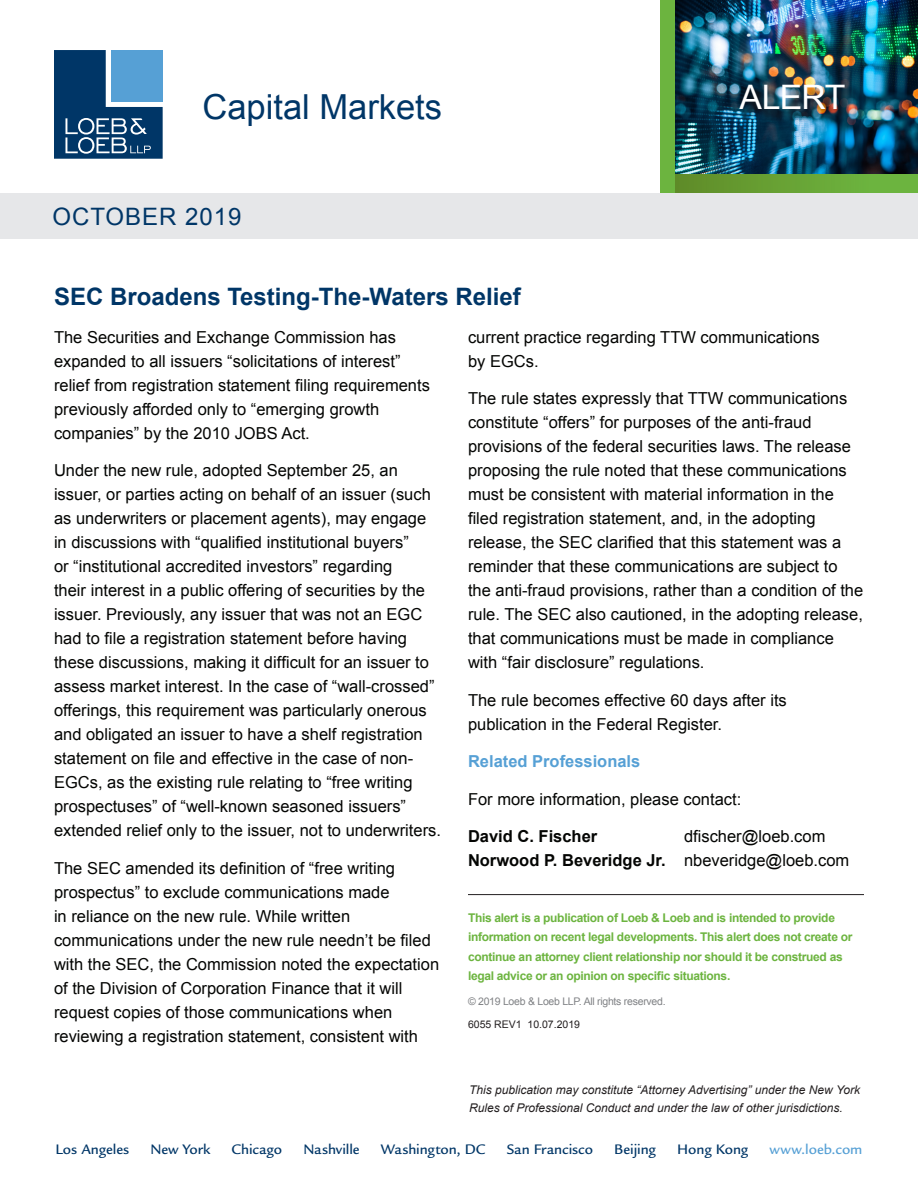
<style>
.page{position:relative;width:918px;height:1188px;background:#fff}
.page>*{position:absolute;margin:0;border:0;box-sizing:border-box;transform-origin:0 0}
._01_Alert_Practice{font:34.5px "Arial";color:#003667}
.t1{font:33.75px "Arial";letter-spacing:-.025em;color:#fff}
._03_Alert_Title{font:700 24px "Arial";color:#003667}
._02_Alert_Date{font:24px "Arial";letter-spacing:.04em;color:#003667}
._04_Body{font:16.5px/24px "Arial";color:#040503}
._09_Attorney_Contact{font:700 16.5px "Arial";color:#040503}
._05_Body_Subhead{font:700 16.5px "Arial";color:#56a0d5}
._09_Attorney_Contact-2{font:16.5px "Arial";color:#040503}
.t2{font:500 15px "Legacy Sans Std";letter-spacing:-.005em;color:#003667}
.t3{font:500 15px "Legacy Sans Std";color:#56a0d5}
._09b_This_Alert{font:700 12px/19.5px "Arial";letter-spacing:-.025em;color:#6cb43f}
._09a_This_Publicatio{font:italic 12px/18px "Arial";color:#231f20}
._09c_Copyright_blurb{font:10.5px "Arial";letter-spacing:-.025em;color:#808285}
.t4{font:10.5px "Arial";color:#231f20}
.s1{font-weight:400}
</style>
<div class="page">
<div style="left:672px;top:0;width:246px;height:198px;background:linear-gradient(to right,#618c28,#6eba42)"></div>
<img style="left:675px;top:0;width:243px;height:173px">
<div style="left:660px;top:0;width:15px;height:198px;background:#6cb43f"></div>
<div style="left:739px;top:84px;width:120px;height:39px;background:#231f20;opacity:.75"></div>
<hr style="left:468px;top:894px;width:396px;height:1px;background:#231f20">
<div style="left:0;top:194px;width:918px;height:45px;background:#e6e7e9"></div>
<svg style="left:54px;top:50px;width:109px;height:109px;background:#316592"></svg>
<p class="_01_Alert_Practice" style="left:202px;top:85px;width:241px">Capital Markets</p>
<p class="t1" style="left:740px;top:75px;width:108px">ALERT</p>
<p class="_02_Alert_Date" style="left:52px;top:201px;width:190px">OCTOBER 2019</p>
<p class="_03_Alert_Title" style="left:54px;top:281px;width:468px">SEC Broadens Testing-The-Waters Relief</p>
<p class="_04_Body" style="left:54px;top:325px;width:377px">The Securities and Exchange Commission has expanded to all issuers “solicitations of interest” relief from registration statement filing requirements previously afforded only to “emerging growth companies” by the 2010 JOBS Act.</p>
<p class="_04_Body" style="left:54px;top:459px;width:389px">Under the new rule, adopted September 25, an issuer, or parties acting on behalf of an issuer (such as underwriters or placement agents), may engage in discussions with “qualified institutional buyers”<br>or “institutional accredited investors” regarding<br>their interest in a public offering of securities by the issuer. Previously, any issuer that was not an EGC had to file a registration statement before having these discussions, making it difficult for an issuer to assess market interest. In the case of “wall-crossed” offerings, this requirement was particularly onerous and obligated an issuer to have a shelf registration statement on file and effective in the case of non-EGCs, as the existing rule relating to “free writing prospectuses” of “well-known seasoned issuers” extended relief only to the issuer, not to underwriters.</p>
<p class="_04_Body" style="left:54px;top:856px;width:387px">The SEC amended its definition of “free writing prospectus” to exclude communications made<br>in reliance on the new rule. While written communications under the new rule needn’t be filed with the SEC, the Commission noted the expectation of the Division of Corporation Finance that it will request copies of those communications when reviewing a registration statement, consistent with</p>
<p class="_04_Body" style="left:468px;top:325px;width:353px">current practice regarding TTW communications by EGCs.</p>
<p class="_04_Body" style="left:468px;top:387px;width:397px">The rule states expressly that TTW communications constitute “offers” for purposes of the anti-fraud provisions of the federal securities laws. The release proposing the rule noted that these communications must be consistent with material information in the filed registration statement, and, in the adopting release, the SEC clarified that this statement was a reminder that these communications are subject to the anti-fraud provisions, rather than a condition of the rule. The SEC also cautioned, in the adopting release, that communications must be made in compliance with “fair disclosure” regulations.</p>
<p class="_04_Body" style="left:468px;top:688px;width:320px">The rule becomes effective 60 days after its publication in the Federal Register.</p>
<p class="_05_Body_Subhead" style="left:468px;top:751px;width:174px">Related Professionals</p>
<p class="_04_Body" style="left:468px;top:787px;width:275px">For more information, please contact:</p>
<p class="_09_Attorney_Contact" style="left:468px;top:826px;width:131px">David C. Fischer</p>
<p class="_09_Attorney_Contact-2" style="left:684px;top:826px;width:143px">dfischer@loeb.com</p>
<p class="_09_Attorney_Contact" style="left:468px;top:850px;width:383px">Norwood P. Beveridge Jr. <span class="s1">nbeveridge@loeb.com</span></p>
<p class="_09b_This_Alert" style="left:468px;top:908px;width:386px">This alert is a publication of Loeb &amp; Loeb and is intended to provide information on recent legal developments. This alert does not create or continue an attorney client relationship nor should it be construed as legal advice or an opinion on specific situations.</p>
<p class="_09c_Copyright_blurb" style="left:468px;top:994px;width:199px">© 2019 Loeb &amp; Loeb LLP. All rights reserved.</p>
<p class="t4" style="left:468px;top:1018px;width:114px">6055 REV1 10.07.2019</p>
<p class="_09a_This_Publicatio" style="left:469px;top:1081px;width:392px">This publication may constitute “Attorney Advertising” under the New York<br>Rules of Professional Conduct and under the law of other jurisdictions.</p>
<p class="t2" style="left:56px;top:1141px;width:75px">Los Angeles</p>
<p class="t2" style="left:150px;top:1141px;width:62px">New York</p>
<p class="t2" style="left:232px;top:1141px;width:52px">Chicago</p>
<p class="t2" style="left:303px;top:1141px;width:58px">Nashville</p>
<p class="t2" style="left:381px;top:1141px;width:106px">Washington, DC</p>
<p class="t2" style="left:507px;top:1141px;width:88px">San Francisco</p>
<p class="t2" style="left:614px;top:1141px;width:43px">Beijing</p>
<p class="t2" style="left:677px;top:1141px;width:73px">Hong Kong</p>
<p class="t3" style="left:770px;top:1141px;width:94px">www.loeb.com</p>
</div>
